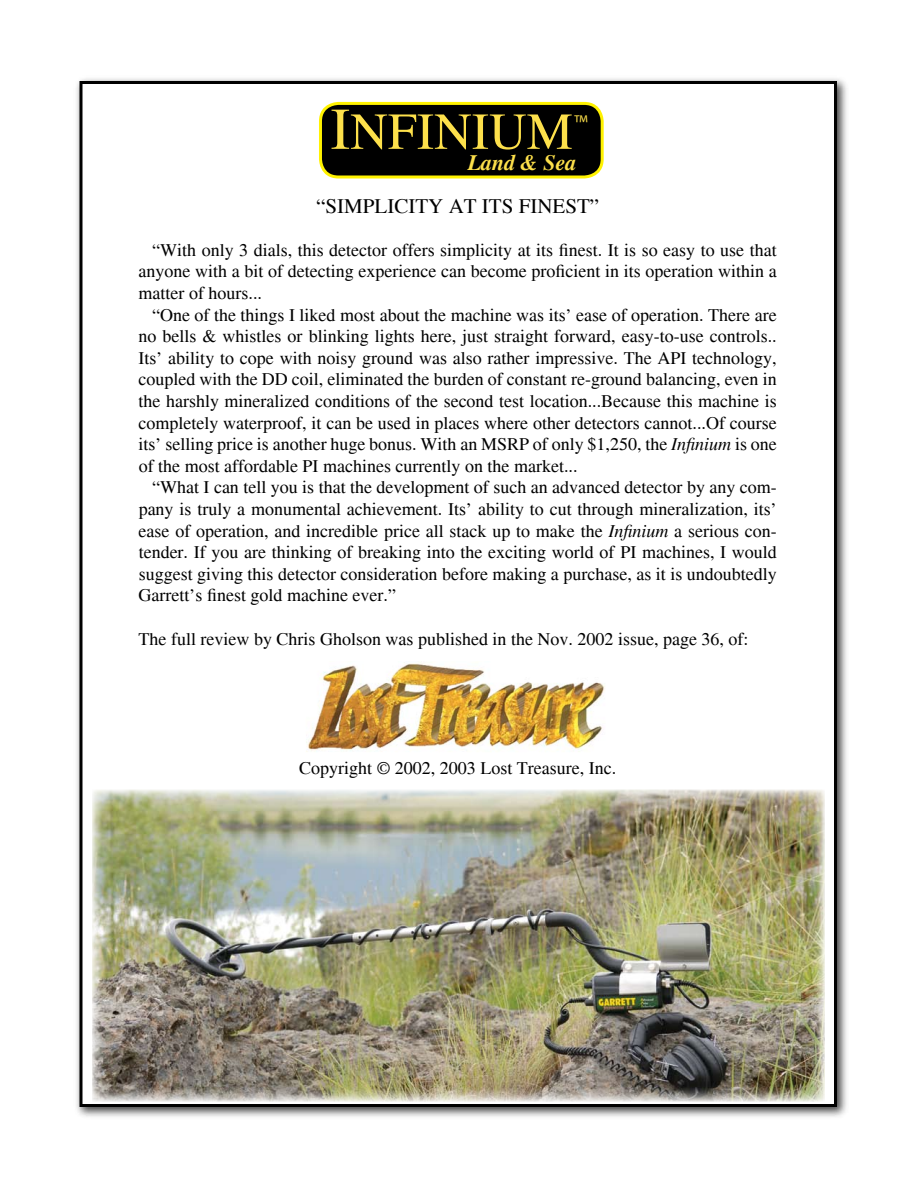
<style>
.page{position:relative;width:918px;height:1188px;background:#fff}
.page>*{position:absolute;margin:0;border:0;box-sizing:border-box;transform-origin:0 0}
.t1{font:51.9px "Times";color:#fde04b}
.t2{font:italic 700 21.9px "Times";color:#fde04b}
.t3{font:21px "Times";color:#000}
.t4{font:18px/21.6px "Times";color:#000;text-align:justify}
.t5{font:17.25px "Myriad";color:#fde04b}
.s1{font-size:59.25px}
.s2{font-style:italic}
</style>
<div class="page">
<div style="left:74px;top:75px;width:775px;height:1045px;background:#000;opacity:.75"></div>
<div style="left:81px;top:82px;width:755px;height:1024px;background:#fff"></div>
<div style="left:320px;top:103px;width:282px;height:74px;background:#000;border-radius:18px"></div>
<div style="left:319px;top:102px;width:285px;height:76px;border:3px solid #fff200;border-radius:18px"></div>
<img style="left:92px;top:790px;width:733px;height:311px">
<img style="left:306px;top:662px;width:299px;height:90px">
<h1 class="t1" style="left:330px;top:102px;width:244px"><span class="s1">I</span>NFINIUM</h1>
<p class="t5" style="left:574px;top:113px;width:15px">™</p>
<p class="t2" style="left:468px;top:150px;width:110px">Land &amp; Sea</p>
<p class="t3" style="left:316px;top:194px;width:284px">“SIMPLICITY AT ITS FINEST”</p>
<p class="t4" style="left:139px;top:239px;width:640px;text-indent:14px">“With only 3 dials, this detector offers simplicity at its finest. It is so easy to use that anyone with a bit of detecting experience can become proficient in its operation within a matter of hours...</p>
<p class="t4" style="left:139px;top:304px;width:640px;text-indent:14px">“One of the things I liked most about the machine was its’ ease of operation. There are no bells &amp; whistles or blinking lights here, just straight forward, easy-to-use controls..<br>Its’ ability to cope with noisy ground was also rather impressive. The API technology, coupled with the DD coil, eliminated the burden of constant re-ground balancing, even in the harshly mineralized conditions of the second test location...Because this machine is completely waterproof, it can be used in places where other detectors cannot...Of course its’ selling price is another huge bonus. With an MSRP of only $1,250, the <span class="s2">Infinium</span> is one of the most affordable PI machines currently on the market...</p>
<p class="t4" style="left:139px;top:477px;width:640px;text-indent:14px">“What I can tell you is that the development of such an advanced detector by any com&shy;pany is truly a monumental achievement. Its’ ability to cut through mineralization, its’ ease of operation, and incredible price all stack up to make the <span class="s2">Infinium</span> a serious con&shy;tender. If you are thinking of breaking into the exciting world of PI machines, I would suggest giving this detector consideration before making a purchase, as it is undoubtedly Garrett’s finest gold machine ever.”</p>
<p class="t4" style="left:139px;top:628px;width:611px">The full review by Chris Gholson was published in the Nov. 2002 issue, page 36, of:</p>
<p class="t4" style="left:299px;top:758px;width:319px">Copyright © 2002, 2003 Lost Treasure, Inc.</p>
</div>
